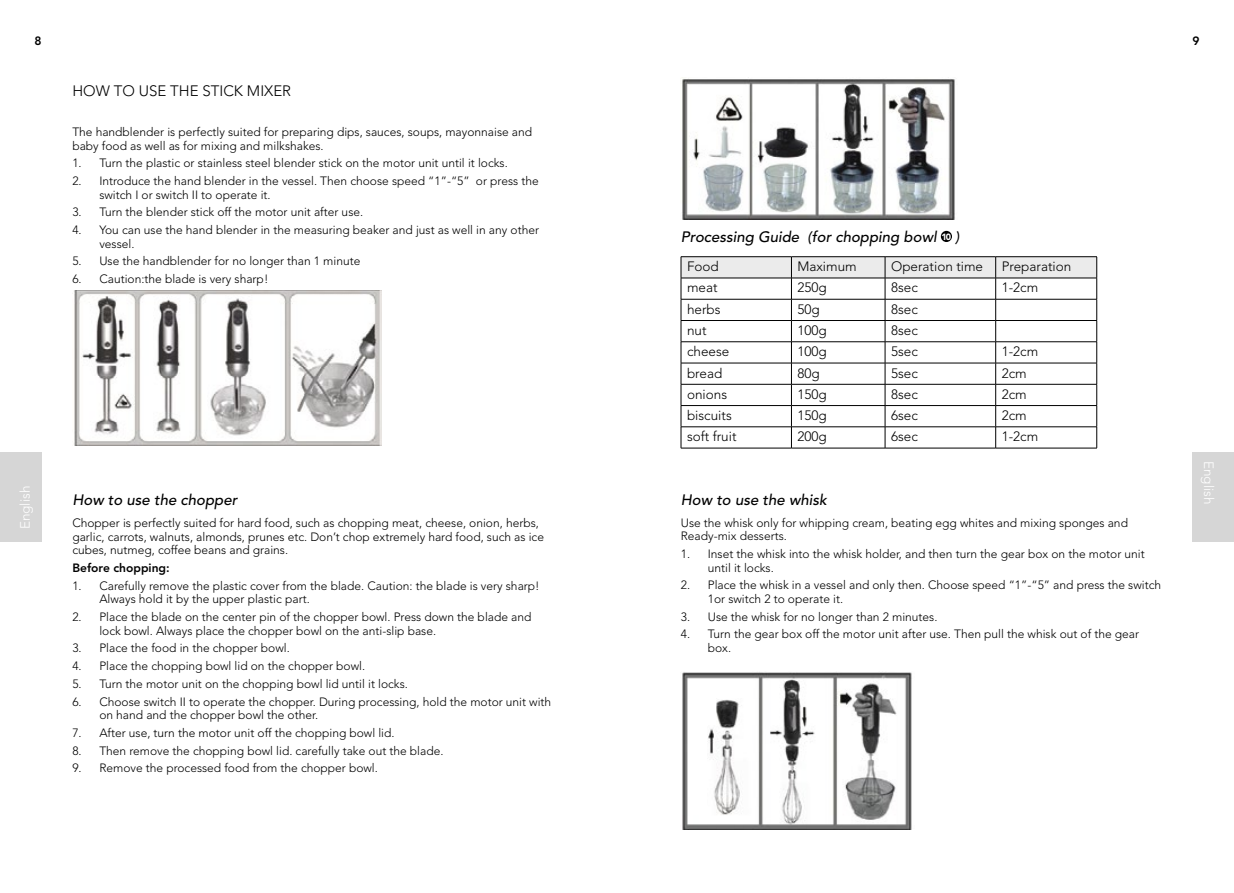
<style>
.page{position:relative;width:1234px;height:893px;background:#fff}
.page>*{position:absolute;margin:0;border:0;box-sizing:border-box;transform-origin:0 0}
.t1{font:italic 500 15px "Avenir LT Std";color:#000}
.t2{font:300 15px "Avenir LT Std";color:#000}
.t3{font:300 13.5px "Avenir LT Std";color:#000}
.t4{font:300 13.5px "Avenir LT Pro";color:#fff}
.t5{font:300 12px/13.5px "Avenir LT Std";color:#000}
.t6{font:800 12px "Avenir LT Std";color:#000}
.t7{font:800 12px "Avenir LT Pro";color:#000}
.s1{font-weight:900;font-style:normal;font-size:9px;color:#fff}
</style>
<div class="page">
<div style="left:1192px;top:452px;width:41px;height:89px;background:#d6d6d6"></div>
<div style="left:0;top:452px;width:41px;height:89px;background:#d6d6d6"></div>
<img style="left:72px;top:290px;width:309px;height:155px">
<img style="left:682px;top:79px;width:273px;height:141px">
<div style="left:940px;top:231px;width:11px;height:11px;background:#000;border-radius:50%"></div>
<hr style="left:680px;top:256px;width:111px;height:1px;background:#000">
<hr style="left:791px;top:256px;width:93px;height:1px;background:#000">
<hr style="left:884px;top:256px;width:111px;height:1px;background:#000">
<hr style="left:995px;top:256px;width:101px;height:1px;background:#000">
<svg style="left:680px;top:257px;width:417px;height:191px"></svg>
<hr style="left:680px;top:448px;width:111px;height:1px;background:#000">
<hr style="left:791px;top:448px;width:93px;height:1px;background:#000">
<hr style="left:884px;top:448px;width:111px;height:1px;background:#000">
<hr style="left:995px;top:448px;width:101px;height:1px;background:#000">
<img style="left:682px;top:672px;width:230px;height:157px">
<p class="t7" style="left:34px;top:33px;width:9px">8</p>
<p class="t7" style="left:1192px;top:33px;width:9px">9</p>
<p class="t2" style="left:72px;top:82px;width:220px">HOW TO USE THE STICK MIXER</p>
<p class="t5" style="left:72px;top:125px;width:461px">The handblender is perfectly suited for preparing dips, sauces, soups, mayonnaise and baby food as well as for mixing and milkshakes.</p>
<p class="t5" style="left:72px;top:157px;width:437px">1. Turn the plastic or stainless steel blender stick on the motor unit until it locks.</p>
<p class="t5" style="left:99px;top:174px;width:441px;text-indent:-27px">2. Introduce the hand blender in the vessel. Then choose speed “1”-“5” or press the switch I or switch II to operate it.</p>
<p class="t5" style="left:72px;top:206px;width:292px">3. Turn the blender stick off the motor unit after use.</p>
<p class="t5" style="left:99px;top:223px;width:441px;text-indent:-27px">4. You can use the hand blender in the measuring beaker and just as well in any other vessel.</p>
<p class="t5" style="left:72px;top:255px;width:289px">5. Use the handblender for no longer than 1 minute</p>
<p class="t5" style="left:72px;top:272px;width:197px">6. Caution:the blade is very sharp!</p>
<p class="t4" style="left:17px;top:529px;width:45px;rotate:-90deg">English</p>
<p class="t1" style="left:72px;top:492px;width:166px">How to use the chopper</p>
<p class="t5" style="left:72px;top:517px;width:473px">Chopper is perfectly suited for hard food, such as chopping meat, cheese, onion, herbs, garlic, carrots, walnuts, almonds, prunes etc. Don’t chop extremely hard food, such as ice cubes, nutmeg, coffee beans and grains.</p>
<p class="t6" style="left:72px;top:561px;width:99px">Before chopping:</p>
<p class="t5" style="left:99px;top:579px;width:441px;text-indent:-27px">1. Carefully remove the plastic cover from the blade. Caution: the blade is very sharp!<br>Always hold it by the upper plastic part.</p>
<p class="t5" style="left:99px;top:610px;width:433px;text-indent:-27px">2. Place the blade on the center pin of the chopper bowl. Press down the blade and lock bowl. Always place the chopper bowl on the anti-slip base.</p>
<p class="t5" style="left:72px;top:642px;width:219px">3. Place the food in the chopper bowl.</p>
<p class="t5" style="left:72px;top:659px;width:294px">4. Place the chopping bowl lid on the chopper bowl.</p>
<p class="t5" style="left:72px;top:677px;width:337px">5. Turn the motor unit on the chopping bowl lid until it locks.</p>
<p class="t5" style="left:99px;top:695px;width:453px;text-indent:-27px">6. Choose switch II to operate the chopper. During processing, hold the motor unit with on hand and the chopper bowl the other.</p>
<p class="t5" style="left:72px;top:726px;width:324px">7. After use, turn the motor unit off the chopping bowl lid.</p>
<p class="t5" style="left:72px;top:744px;width:372px">8. Then remove the chopping bowl lid. carefully take out the blade.</p>
<p class="t5" style="left:72px;top:762px;width:307px">9. Remove the processed food from the chopper bowl.</p>
<p class="t1" style="left:680px;top:228px;width:280px">Processing Guide (for chopping bowl <span class="s1">10</span> )</p>
<p class="t3" style="left:687px;top:259px;width:33px">Food</p>
<p class="t3" style="left:797px;top:259px;width:61px">Maximum</p>
<p class="t3" style="left:890px;top:259px;width:94px">Operation time</p>
<p class="t3" style="left:1001px;top:259px;width:71px">Preparation</p>
<p class="t3" style="left:687px;top:280px;width:32px">meat</p>
<p class="t3" style="left:797px;top:280px;width:31px">250g</p>
<p class="t3" style="left:890px;top:280px;width:28px">8sec</p>
<p class="t3" style="left:1001px;top:280px;width:38px">1-2cm</p>
<p class="t3" style="left:687px;top:301px;width:35px">herbs</p>
<p class="t3" style="left:797px;top:301px;width:24px">50g</p>
<p class="t3" style="left:890px;top:301px;width:28px">8sec</p>
<p class="t3" style="left:687px;top:322px;width:21px">nut</p>
<p class="t3" style="left:797px;top:322px;width:31px">100g</p>
<p class="t3" style="left:890px;top:322px;width:28px">8sec</p>
<p class="t3" style="left:687px;top:344px;width:44px">cheese</p>
<p class="t3" style="left:797px;top:344px;width:31px">100g</p>
<p class="t3" style="left:890px;top:344px;width:28px">5sec</p>
<p class="t3" style="left:1001px;top:344px;width:38px">1-2cm</p>
<p class="t3" style="left:687px;top:365px;width:37px">bread</p>
<p class="t3" style="left:797px;top:365px;width:24px">80g</p>
<p class="t3" style="left:890px;top:365px;width:28px">5sec</p>
<p class="t3" style="left:1001px;top:365px;width:27px">2cm</p>
<p class="t3" style="left:687px;top:386px;width:42px">onions</p>
<p class="t3" style="left:797px;top:386px;width:31px">150g</p>
<p class="t3" style="left:890px;top:386px;width:28px">8sec</p>
<p class="t3" style="left:1001px;top:386px;width:27px">2cm</p>
<p class="t3" style="left:687px;top:407px;width:46px">biscuits</p>
<p class="t3" style="left:797px;top:407px;width:31px">150g</p>
<p class="t3" style="left:890px;top:407px;width:28px">6sec</p>
<p class="t3" style="left:1001px;top:407px;width:27px">2cm</p>
<p class="t3" style="left:687px;top:429px;width:51px">soft fruit</p>
<p class="t3" style="left:797px;top:429px;width:31px">200g</p>
<p class="t3" style="left:890px;top:429px;width:28px">6sec</p>
<p class="t3" style="left:1001px;top:429px;width:38px">1-2cm</p>
<p class="t1" style="left:680px;top:491px;width:147px">How to use the whisk</p>
<p class="t5" style="left:680px;top:516px;width:448px">Use the whisk only for whipping cream, beating egg whites and mixing sponges and<br>Ready-mix desserts.</p>
<p class="t5" style="left:707px;top:547px;width:438px;text-indent:-27px">1. Inset the whisk into the whisk holder, and then turn the gear box on the motor unit until it locks.</p>
<p class="t5" style="left:707px;top:578px;width:455px;text-indent:-27px">2. Place the whisk in a vessel and only then. Choose speed “1”-“5” and press the switch<br>1or switch 2 to operate it.</p>
<p class="t5" style="left:680px;top:610px;width:258px">3. Use the whisk for no longer than 2 minutes.</p>
<p class="t5" style="left:707px;top:627px;width:432px;text-indent:-27px">4. Turn the gear box off the motor unit after use. Then pull the whisk out of the gear box.</p>
<p class="t4" style="left:1216px;top:461px;width:45px;rotate:90deg">English</p>
</div>
